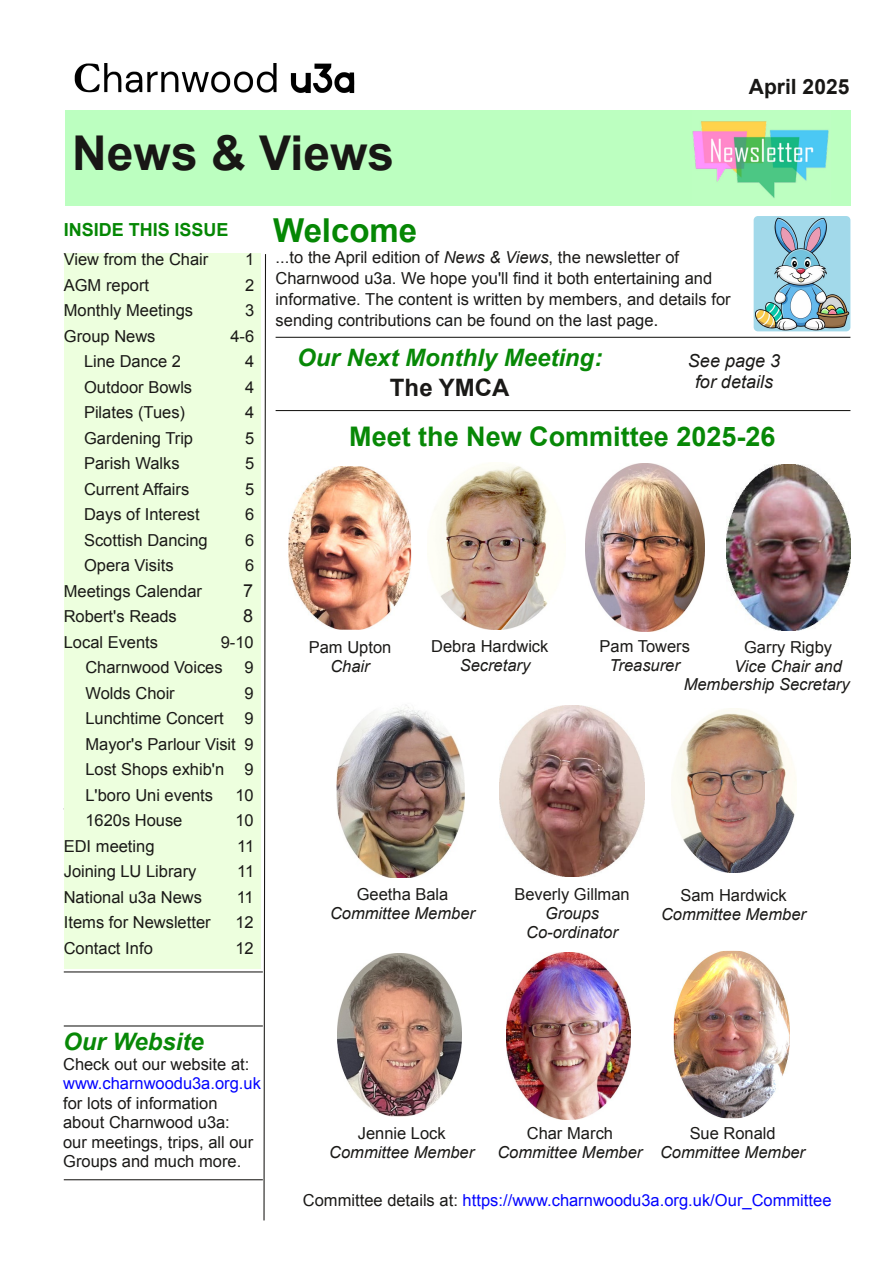
<style>
.page{position:relative;width:893px;height:1263px;background:#fff}
.page>*{position:absolute;margin:0;border:0;box-sizing:border-box;transform-origin:0 0}
.t1{font:700 48px "Arial";color:#181715}
.t2{font:700 33px "Arial";color:#058704}
.t3{font:700 27px "Arial";color:#058704}
.t4{font:italic 700 24px "Arial";color:#058704}
.t5{font:700 24px "Arial";letter-spacing:.005em;color:#181715}
.t6{font:700 21px "Arial";color:#181715}
.t7{font:italic 18px/20.7px "Arial";color:#181715;text-align:center}
.t8{font:700 18px "Arial";color:#058704}
.t9{font:18px "Arial";color:#181715}
.t10{font:16.5px/25.5px "Arial";color:#181715}
.t11{font:italic 16.5px/18.9px "Arial";color:#181715;text-align:center}
.t12{font:16.5px "Arial";color:#00f}
.s1{font-style:italic}
.s2{font-size:18px}
.s3{color:#181715}
</style>
<div class="page">
<div style="left:65px;top:110px;width:785px;height:95px;background:#bcffc0"></div>
<svg style="left:263px;top:254px;width:3px;height:967px"></svg>
<div style="left:64px;top:253px;width:197px;height:716px;background:#edffde"></div>
<hr style="left:276px;top:337px;width:574px;height:1px;background:#181715">
<img style="left:754px;top:216px;width:96px;height:115px;border-radius:4px">
<hr style="left:276px;top:410px;width:574px;height:1px;background:#181715">
<img style="left:288px;top:466px;width:124px;height:164px">
<hr style="left:64px;top:1179px;width:199px;height:1px;background:#181715">
<hr style="left:64px;top:971px;width:199px;height:1px;background:#181715">
<img style="left:585px;top:464px;width:119px;height:167px">
<img style="left:337px;top:705px;width:128px;height:173px">
<img style="left:499px;top:706px;width:146px;height:170px">
<img style="left:506px;top:952px;width:125px;height:167px">
<img style="left:727px;top:464px;width:123px;height:166px">
<img style="left:429px;top:464px;width:121px;height:166px">
<img style="left:674px;top:951px;width:115px;height:167px">
<img style="left:672px;top:709px;width:124px;height:164px">
<img style="left:337px;top:953px;width:125px;height:163px">
<img style="left:74px;top:64px;width:281px;height:29px">
<img style="left:693px;top:121px;width:136px;height:77px">
<hr style="left:64px;top:1025px;width:199px;height:1px;background:#181715">
<h1 class="t1" style="left:72px;top:127px;width:323px">News &amp; Views</h1>
<p class="t6" style="left:749px;top:75px;width:102px">April 2025</p>
<p class="t8" style="left:64px;top:220px;width:166px">INSIDE THIS ISSUE</p>
<h2 class="t2" style="left:273px;top:212px;width:146px">Welcome</h2>
<p class="t10" style="left:276px;top:247px;width:457px;line-height:21px">...to the April edition of <span class="s1">News &amp; Views</span>, the newsletter of Charnwood u3a. We hope you'll find it both entertaining and informative. The content is written by members, and details for sending contributions can be found on the last page<span class="s2">.</span></p>
<p class="t10" style="left:64px;top:247px;width:146px">View from the Chair</p>
<p class="t10" style="left:245px;top:247px;width:11px">1</p>
<p class="t10" style="left:64px;top:272px;width:87px">AGM report</p>
<p class="t10" style="left:245px;top:272px;width:11px">2</p>
<p class="t10" style="left:64px;top:298px;width:131px">Monthly Meetings</p>
<p class="t10" style="left:245px;top:298px;width:11px">3</p>
<p class="t10" style="left:64px;top:323px;width:93px">Group News</p>
<p class="t10" style="left:230px;top:323px;width:25px">4-6</p>
<p class="t10" style="left:84px;top:349px;width:99px">Line Dance 2</p>
<p class="t10" style="left:245px;top:349px;width:11px">4</p>
<p class="t10" style="left:84px;top:374px;width:110px">Outdoor Bowls</p>
<p class="t10" style="left:245px;top:374px;width:11px">4</p>
<p class="t10" style="left:84px;top:400px;width:103px">Pilates (Tues)</p>
<p class="t10" style="left:245px;top:400px;width:11px">4</p>
<p class="t10" style="left:84px;top:425px;width:111px">Gardening Trip</p>
<p class="t10" style="left:245px;top:425px;width:11px">5</p>
<p class="t10" style="left:84px;top:451px;width:97px">Parish Walks</p>
<p class="t10" style="left:245px;top:451px;width:11px">5</p>
<p class="t10" style="left:84px;top:476px;width:107px">Current Affairs</p>
<p class="t10" style="left:245px;top:476px;width:11px">5</p>
<p class="t10" style="left:84px;top:502px;width:117px">Days of Interest</p>
<p class="t10" style="left:245px;top:502px;width:11px">6</p>
<p class="t10" style="left:84px;top:527px;width:125px">Scottish Dancing</p>
<p class="t10" style="left:245px;top:527px;width:11px">6</p>
<p class="t10" style="left:84px;top:553px;width:91px">Opera Visits</p>
<p class="t10" style="left:245px;top:553px;width:11px">6</p>
<p class="t10" style="left:64px;top:578px;width:140px">Meetings Calendar</p>
<p class="t9" style="left:243px;top:580px;width:12px">7</p>
<p class="t10" style="left:64px;top:604px;width:115px">Robert's Reads</p>
<p class="t9" style="left:243px;top:606px;width:12px">8</p>
<p class="t10" style="left:64px;top:629px;width:96px">Local Events</p>
<h3 class="t4" style="left:297px;top:344px;width:306px">Our Next Monthly Meeting:</h3>
<h3 class="t5" style="left:390px;top:374px;width:121px">The YMCA</h3>
<p class="t7" style="left:688px;top:350px;width:94px">See page 3 for details</p>
<h3 class="t3" style="left:349px;top:422px;width:428px">Meet the New Committee 2025-26</h3>
<p class="t10" style="left:85px;top:629px;width:170px;text-indent:135px">9-10<br>Charnwood Voices</p>
<p class="t10" style="left:431px;top:634px;width:119px">Debra Hardwick</p>
<p class="t11" style="left:460px;top:656px;width:72px">Secretary</p>
<p class="t10" style="left:600px;top:634px;width:92px">Pam Towers</p>
<p class="t11" style="left:610px;top:656px;width:72px">Treasurer</p>
<p class="t10" style="left:744px;top:634px;width:90px">Garry Rigby</p>
<p class="t11" style="left:734px;top:657px;width:109px">Vice Chair and</p>
<p class="t10" style="left:309px;top:634px;width:84px">Pam Upton</p>
<p class="t11" style="left:330px;top:656px;width:41px">Chair</p>
<p class="t10" style="left:245px;top:655px;width:11px">9</p>
<p class="t10" style="left:85px;top:680px;width:91px">Wolds Choir</p>
<p class="t10" style="left:245px;top:680px;width:11px">9</p>
<p class="t10" style="left:85px;top:706px;width:140px">Lunchtime Concert</p>
<p class="t10" style="left:85px;top:706px;width:170px;text-align:justify;text-indent:159px">9<br>Mayor's Parlour Visit 9<br>Lost Shops exhib'n 9<br>L'boro Uni events</p>
<p class="t10" style="left:235px;top:782px;width:20px">10</p>
<p class="t10" style="left:85px;top:808px;width:99px">1620s House</p>
<p class="t10" style="left:235px;top:808px;width:20px">10</p>
<p class="t10" style="left:64px;top:833px;width:92px">EDI meeting</p>
<p class="t10" style="left:237px;top:833px;width:19px">11</p>
<p class="t10" style="left:64px;top:859px;width:134px">Joining LU Library</p>
<p class="t10" style="left:237px;top:859px;width:19px">11</p>
<p class="t10" style="left:64px;top:884px;width:140px">National u3a News</p>
<p class="t10" style="left:237px;top:884px;width:19px">11</p>
<p class="t10" style="left:64px;top:910px;width:148px">Items for Newsletter</p>
<p class="t10" style="left:235px;top:910px;width:20px">12</p>
<p class="t10" style="left:64px;top:935px;width:91px">Contact Info</p>
<p class="t10" style="left:235px;top:935px;width:20px">12</p>
<h3 class="t4" style="left:63px;top:1028px;width:142px">Our Website</h3>
<p class="t10" style="left:63px;top:1051px;width:188px">Check out our website at:</p>
<p class="t12" style="left:63px;top:1074px;width:199px">www.charnwoodu3a.org.uk</p>
<p class="t10" style="left:63px;top:1093px;width:191px;line-height:19.5px">for lots of information about Charnwood u3a: our meetings, trips, all our<br>Groups and much more.</p>
<p class="t11" style="left:684px;top:675px;width:168px">Membership Secretary</p>
<p class="t10" style="left:357px;top:881px;width:93px">Geetha Bala</p>
<p class="t11" style="left:330px;top:904px;width:146px">Committee Member</p>
<p class="t10" style="left:514px;top:882px;width:117px">Beverly Gillman</p>
<p class="t11" style="left:526px;top:904px;width:93px">Groups<br>Co-ordinator</p>
<p class="t10" style="left:680px;top:882px;width:108px">Sam Hardwick</p>
<p class="t11" style="left:661px;top:904px;width:146px">Committee Member</p>
<p class="t10" style="left:358px;top:1120px;width:89px">Jennie Lock</p>
<p class="t11" style="left:329px;top:1143px;width:146px">Committee Member</p>
<p class="t10" style="left:527px;top:1120px;width:88px">Char March</p>
<p class="t11" style="left:497px;top:1142px;width:146px">Committee Member</p>
<p class="t10" style="left:690px;top:1121px;width:87px">Sue Ronald</p>
<p class="t11" style="left:660px;top:1143px;width:146px">Committee Member</p>
<p class="t12" style="left:303px;top:1191px;width:530px"><span class="s3">Committee details at:</span> https://www.charnwoodu3a.org.uk/Our_Committee</p>
</div>
